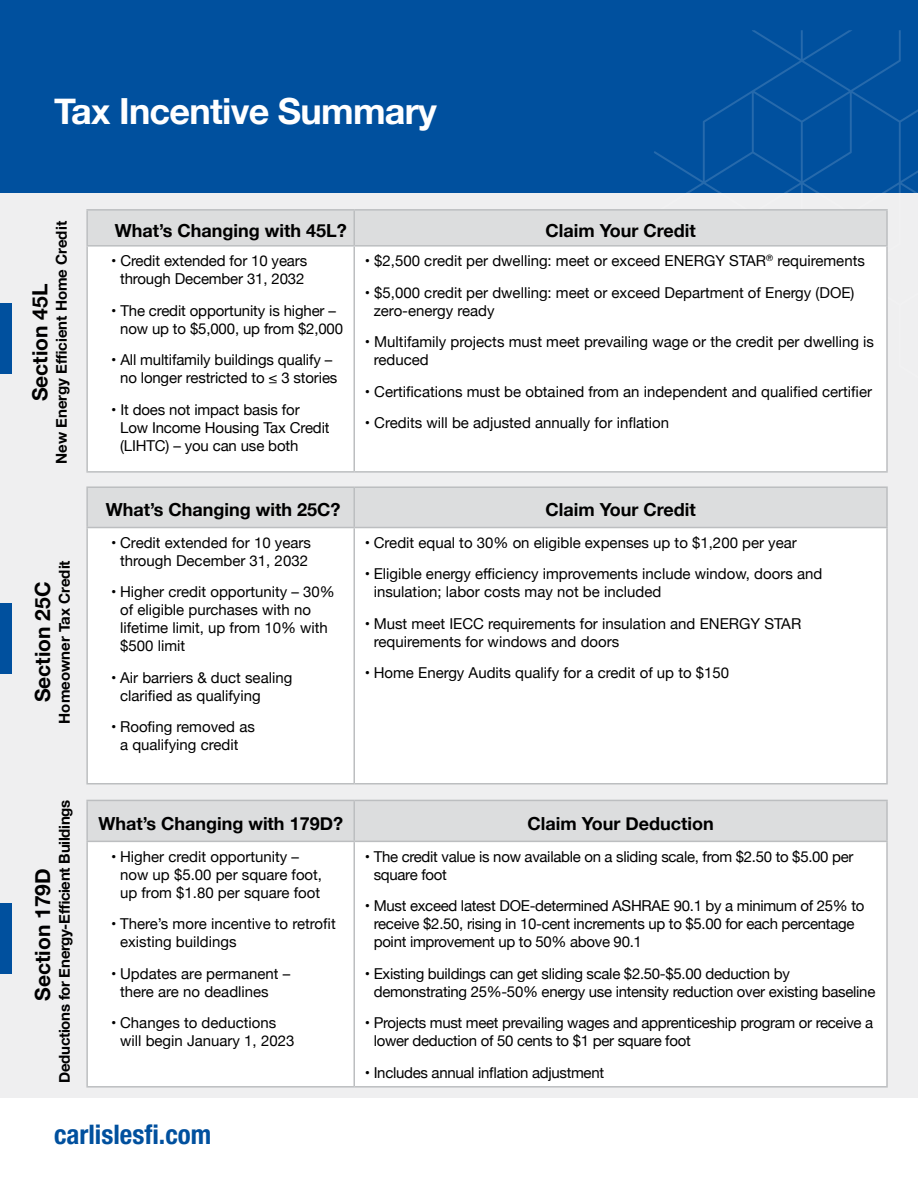
<style>
.page{position:relative;width:918px;height:1188px;background:#fff}
.page>*{position:absolute;margin:0;border:0;box-sizing:border-box;transform-origin:0 0}
.t1{font:700 36px "Helvetica Neue";letter-spacing:-.02em;color:#fff}
.t2{font:700 condensed 27px "Helvetica Neue";color:#00509e}
.t3{font:700 21px "Helvetica Neue";color:#000}
.t4{font:700 18px "Helvetica Neue";color:#000}
.t5{font:15px/18px "Helvetica Neue";color:#000}
.t6{font:15px/18px "Helvetica Neue";letter-spacing:-.02em;color:#000}
.t7{font:700 15px "Helvetica Neue";color:#000}
.t8{font:700 15px "Helvetica Neue";letter-spacing:-.02em;color:#000}
</style>
<div class="page">
<div style="left:0;top:191px;width:918px;height:907px;background:#efeff0"></div>
<div style="left:0;top:0;width:918px;height:192px;background:#00509e"></div>
<svg style="left:605px;top:30px;width:313px;height:163px"></svg>
<div style="left:0;top:304px;width:12px;height:70px;background:#00509e"></div>
<div style="left:0;top:603px;width:12px;height:70px;background:#00509e"></div>
<div style="left:0;top:903px;width:12px;height:70px;background:#00509e"></div>
<div style="left:88px;top:211px;width:798px;height:34px;background:#dcddde"></div>
<div style="left:88px;top:247px;width:798px;height:224px;background:#fff"></div>
<hr style="left:86px;top:209px;width:268px;height:2px;background:#bcbec0">
<hr style="left:86px;top:211px;width:2px;height:34px;background:#bcbec0">
<hr style="left:354px;top:209px;width:534px;height:2px;background:#bcbec0">
<hr style="left:353px;top:211px;width:2px;height:34px;background:#bcbec0">
<hr style="left:886px;top:211px;width:2px;height:34px;background:#bcbec0">
<hr style="left:86px;top:245px;width:268px;height:2px;background:#bcbec0">
<hr style="left:86px;top:247px;width:2px;height:224px;background:#bcbec0">
<hr style="left:354px;top:245px;width:534px;height:2px;background:#bcbec0">
<hr style="left:353px;top:247px;width:2px;height:224px;background:#bcbec0">
<hr style="left:886px;top:247px;width:2px;height:224px;background:#bcbec0">
<hr style="left:86px;top:471px;width:268px;height:2px;background:#bcbec0">
<hr style="left:354px;top:471px;width:534px;height:2px;background:#bcbec0">
<div style="left:88px;top:488px;width:798px;height:39px;background:#dcddde"></div>
<div style="left:88px;top:529px;width:798px;height:254px;background:#fff"></div>
<hr style="left:86px;top:486px;width:268px;height:2px;background:#bcbec0">
<hr style="left:86px;top:488px;width:2px;height:39px;background:#bcbec0">
<hr style="left:354px;top:486px;width:534px;height:2px;background:#bcbec0">
<hr style="left:353px;top:488px;width:2px;height:39px;background:#bcbec0">
<hr style="left:886px;top:488px;width:2px;height:39px;background:#bcbec0">
<hr style="left:86px;top:527px;width:268px;height:1px;background:#bcbec0">
<hr style="left:86px;top:528px;width:2px;height:255px;background:#bcbec0">
<hr style="left:354px;top:527px;width:534px;height:1px;background:#bcbec0">
<hr style="left:353px;top:528px;width:2px;height:255px;background:#bcbec0">
<hr style="left:886px;top:528px;width:2px;height:255px;background:#bcbec0">
<hr style="left:86px;top:783px;width:268px;height:2px;background:#bcbec0">
<hr style="left:354px;top:783px;width:534px;height:2px;background:#bcbec0">
<div style="left:88px;top:801px;width:798px;height:40px;background:#dcddde"></div>
<div style="left:88px;top:843px;width:798px;height:243px;background:#fff"></div>
<hr style="left:86px;top:800px;width:268px;height:1px;background:#bcbec0">
<hr style="left:86px;top:801px;width:2px;height:40px;background:#bcbec0">
<hr style="left:354px;top:800px;width:534px;height:1px;background:#bcbec0">
<hr style="left:353px;top:801px;width:2px;height:40px;background:#bcbec0">
<hr style="left:886px;top:801px;width:2px;height:40px;background:#bcbec0">
<hr style="left:86px;top:841px;width:268px;height:1px;background:#bcbec0">
<hr style="left:86px;top:842px;width:2px;height:244px;background:#bcbec0">
<hr style="left:354px;top:841px;width:534px;height:1px;background:#bcbec0">
<hr style="left:353px;top:842px;width:2px;height:244px;background:#bcbec0">
<hr style="left:886px;top:842px;width:2px;height:244px;background:#bcbec0">
<hr style="left:86px;top:1086px;width:268px;height:2px;background:#bcbec0">
<hr style="left:354px;top:1086px;width:534px;height:2px;background:#bcbec0">
<h1 class="t1" style="left:54px;top:83px;width:384px">Tax Incentive Summary</h1>
<h3 class="t3" style="left:24px;top:401px;width:119px;rotate:-90deg">Section 45L</h3>
<p class="t7" style="left:50px;top:464px;width:244px;rotate:-90deg">New Energy Efficient Home Credit</p>
<h3 class="t3" style="left:26px;top:702px;width:122px;rotate:-90deg">Section 25C</h3>
<p class="t7" style="left:53px;top:724px;width:165px;rotate:-90deg">Homeowner Tax Credit</p>
<h3 class="t3" style="left:26px;top:1001px;width:134px;rotate:-90deg">Section 179D</h3>
<p class="t8" style="left:53px;top:1083px;width:285px;rotate:-90deg">Deductions for Energy-Efficient Buildings</p>
<p class="t4" style="left:115px;top:216px;width:234px">What’s Changing with 45L?</p>
<p class="t4" style="left:545px;top:216px;width:152px">Claim Your Credit</p>
<p class="t5" style="left:111px;top:253px;width:197px;text-align:center">• Credit extended for 10 years through December 31, 2032</p>
<p class="t5" style="left:111px;top:302px;width:233px;text-align:center">• The credit opportunity is higher – now up to $5,000, up from $2,000</p>
<p class="t5" style="left:111px;top:352px;width:228px;text-align:center">• All multifamily buildings qualify – no longer restricted to ≤ 3 stories</p>
<p class="t5" style="left:120px;top:401px;width:211px;text-indent:-9px">• It does not impact basis for<br>Low Income Housing Tax Credit (LIHTC) – you can use both</p>
<p class="t5" style="left:365px;top:253px;width:502px">• $2,500 credit per dwelling: meet or exceed ENERGY STAR<sup>®</sup> requirements</p>
<p class="t5" style="left:374px;top:284px;width:482px;text-indent:-9px">• $5,000 credit per dwelling: meet or exceed Department of Energy (DOE) zero-energy ready</p>
<p class="t5" style="left:374px;top:334px;width:502px;text-indent:-9px">• Multifamily projects must meet prevailing wage or the credit per dwelling is reduced</p>
<p class="t5" style="left:365px;top:383px;width:509px">• Certifications must be obtained from an independent and qualified certifier</p>
<p class="t5" style="left:365px;top:415px;width:306px">• Credits will be adjusted annually for inflation</p>
<p class="t4" style="left:106px;top:496px;width:236px">What’s Changing with 25C?</p>
<p class="t4" style="left:545px;top:496px;width:152px">Claim Your Credit</p>
<p class="t5" style="left:111px;top:534px;width:201px;text-align:center">• Credit extended for 10 years through December 31, 2032</p>
<p class="t5" style="left:120px;top:584px;width:216px;text-indent:-9px">• Higher credit opportunity – 30% of eligible purchases with no lifetime limit, up from 10% with $500 limit</p>
<p class="t5" style="left:120px;top:669px;width:174px;text-indent:-9px">• Air barriers &amp; duct sealing clarified as qualifying</p>
<p class="t5" style="left:111px;top:719px;width:145px;text-align:center">• Roofing removed as a qualifying credit</p>
<p class="t5" style="left:365px;top:534px;width:434px">• Credit equal to 30% on eligible expenses up to $1,200 per year</p>
<p class="t5" style="left:374px;top:566px;width:450px;text-indent:-9px">• Eligible energy efficiency improvements include window, doors and insulation; labor costs may not be included</p>
<p class="t5" style="left:374px;top:615px;width:429px;text-indent:-9px">• Must meet IECC requirements for insulation and ENERGY STAR requirements for windows and doors</p>
<p class="t5" style="left:365px;top:665px;width:366px">• Home Energy Audits qualify for a credit of up to $150</p>
<p class="t4" style="left:98px;top:809px;width:246px">What’s Changing with 179D?</p>
<p class="t4" style="left:527px;top:809px;width:188px">Claim Your Deduction</p>
<p class="t5" style="left:120px;top:848px;width:204px;text-indent:-9px">• Higher credit opportunity – now up $5.00 per square foot, up from $1.80 per square foot</p>
<p class="t5" style="left:120px;top:916px;width:217px;text-indent:-9px">• There’s more incentive to retrofit existing buildings</p>
<p class="t5" style="left:120px;top:965px;width:172px;text-indent:-9px">• Updates are permanent – there are no deadlines</p>
<p class="t5" style="left:120px;top:1015px;width:176px;text-indent:-9px">• Changes to deductions will begin January 1, 2023</p>
<p class="t6" style="left:374px;top:848px;width:481px;text-indent:-9px">• The credit value is now available on a sliding scale, from $2.50 to $5.00 per square foot</p>
<p class="t6" style="left:374px;top:898px;width:492px;text-indent:-9px">• Must exceed latest DOE-determined ASHRAE 90.1 by a minimum of 25% to receive $2.50, rising in 10-cent increments up to $5.00 for each percentage point improvement up to 50% above 90.1</p>
<p class="t6" style="left:374px;top:965px;width:503px;text-indent:-9px">• Existing buildings can get sliding scale $2.50-$5.00 deduction by demonstrating 25%-50% energy use intensity reduction over existing baseline</p>
<p class="t6" style="left:374px;top:1015px;width:501px;text-indent:-9px">• Projects must meet prevailing wages and apprenticeship program or receive a lower deduction of 50 cents to $1 per square foot</p>
<p class="t6" style="left:365px;top:1064px;width:241px">• Includes annual inflation adjustment</p>
<h2 class="t2" style="left:54px;top:1118px;width:159px">carlislesfi.com</h2>
</div>
